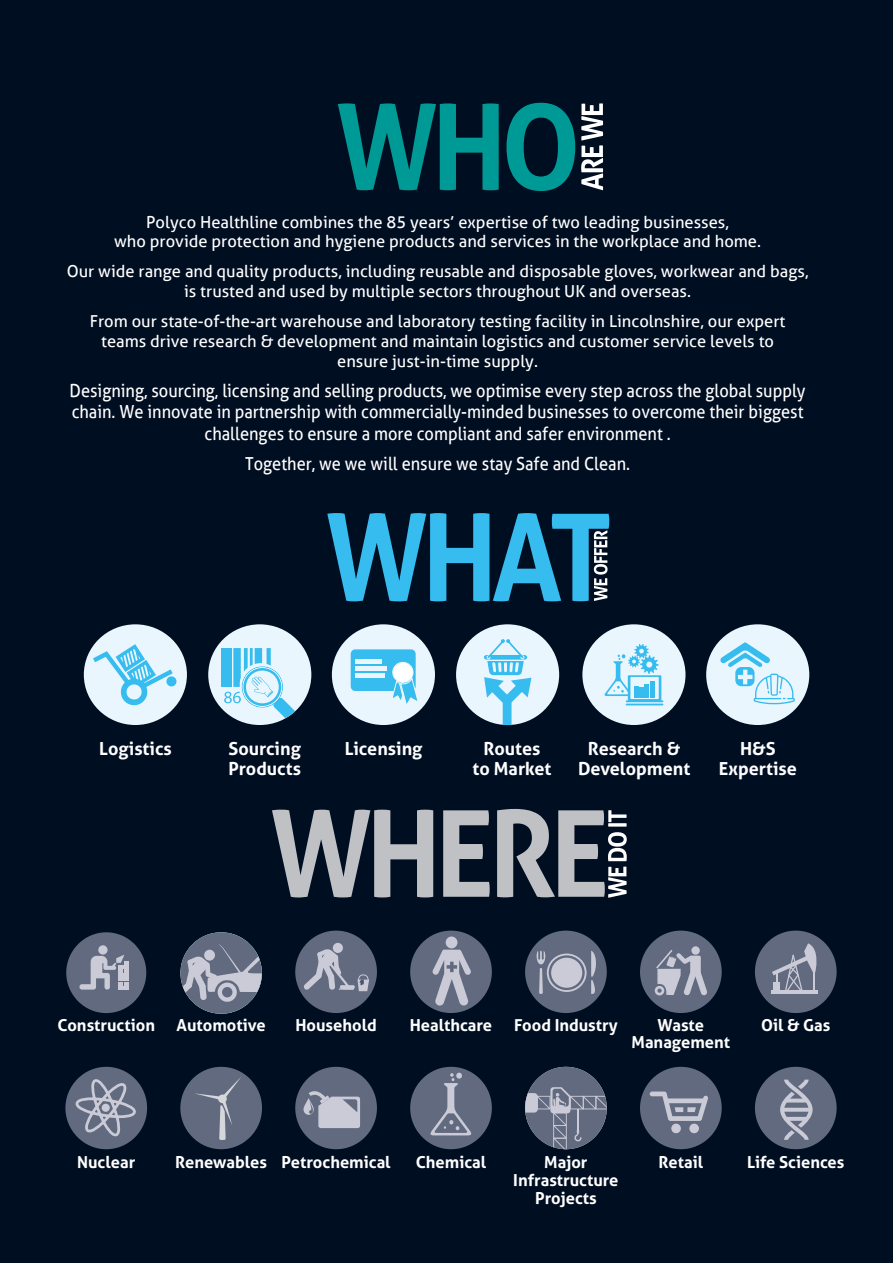
<style>
.page{position:relative;width:893px;height:1263px;background:#000e22}
.page>*{position:absolute;margin:0;border:0;box-sizing:border-box;transform-origin:0 0}
.t1{font:18px/21.6px "Aller";color:#fff;text-align:center;scale:.91 1}
.t2{font:700 18px/19.5px "Aller";color:#fff;text-align:center}
.t3{font:16.5px/19.8px "Aller";color:#fff;text-align:center}
.t4{font:700 16.5px/18px "Aller";color:#fff;text-align:center}
</style>
<div class="page">
<div style="left:456px;top:624px;width:103px;height:101px;background:#eaf6fe;border-radius:50%"></div>
<svg style="left:338px;top:103px;width:161px;height:87px"></svg>
<svg style="left:506px;top:103px;width:69px;height:88px"></svg>
<svg style="left:581px;top:103px;width:22px;height:87px"></svg>
<svg style="left:327px;top:513px;width:282px;height:88px"></svg>
<div style="left:84px;top:624px;width:103px;height:101px;background:#eaf6fe;border-radius:50%"></div>
<svg style="left:93px;top:644px;width:84px;height:63px"></svg>
<div style="left:332px;top:624px;width:103px;height:101px;background:#eaf6fe;border-radius:50%"></div>
<div style="left:351px;top:649px;width:65px;height:42px;background:#36bcee;border-radius:5px"></div>
<hr style="left:355px;top:659px;width:26px;height:4px;background:#eaf6fe">
<div style="left:355px;top:666px;width:31px;height:5px;background:#eaf6fe"></div>
<div style="left:355px;top:673px;width:29px;height:5px;background:#eaf6fe"></div>
<svg style="left:392px;top:662px;width:26px;height:42px"></svg>
<div style="left:706px;top:624px;width:103px;height:101px;background:#eaf6fe;border-radius:50%"></div>
<svg style="left:720px;top:642px;width:75px;height:62px"></svg>
<div style="left:208px;top:624px;width:103px;height:101px;background:#eaf6fe;border-radius:50%"></div>
<svg style="left:224px;top:648px;width:73px;height:74px"></svg>
<div style="left:222px;top:648px;width:10px;height:39px;background:#36bcee"></div>
<svg style="left:483px;top:639px;width:48px;height:86px"></svg>
<div style="left:393px;top:663px;width:20px;height:19px;background:#fff;border-radius:50%"></div>
<svg style="left:66px;top:932px;width:80px;height:81px"></svg>
<hr style="left:118px;top:965px;width:11px;height:4px;background:#cacbd6">
<svg style="left:65px;top:1067px;width:82px;height:82px"></svg>
<div style="left:180px;top:932px;width:82px;height:82px;background:#626a80;border-radius:50%"></div>
<svg style="left:180px;top:945px;width:82px;height:57px"></svg>
<svg style="left:180px;top:1067px;width:82px;height:82px"></svg>
<svg style="left:295px;top:930px;width:82px;height:83px"></svg>
<svg style="left:295px;top:1067px;width:82px;height:82px"></svg>
<svg style="left:410px;top:930px;width:82px;height:83px"></svg>
<svg style="left:410px;top:1067px;width:82px;height:82px"></svg>
<svg style="left:525px;top:1067px;width:82px;height:82px"></svg>
<svg style="left:525px;top:930px;width:82px;height:83px"></svg>
<svg style="left:755px;top:930px;width:82px;height:83px"></svg>
<hr style="left:771px;top:991px;width:47px;height:3px;background:#cacbd6">
<div style="left:773px;top:982px;width:7px;height:9px;background:#cacbd6"></div>
<svg style="left:755px;top:1067px;width:82px;height:82px"></svg>
<svg style="left:640px;top:930px;width:82px;height:83px"></svg>
<svg style="left:640px;top:1067px;width:82px;height:82px"></svg>
<svg style="left:272px;top:810px;width:161px;height:87px"></svg>
<svg style="left:443px;top:810px;width:47px;height:87px"></svg>
<svg style="left:497px;top:809px;width:130px;height:89px"></svg>
<div style="left:582px;top:624px;width:103px;height:101px;background:#eaf6fe;border-radius:50%"></div>
<hr style="left:626px;top:700px;width:37px;height:2px;background:#36bcee">
<hr style="left:626px;top:704px;width:37px;height:1px;background:#36bcee">
<svg style="left:604px;top:644px;width:57px;height:57px"></svg>
<p class="t3" style="left:114px;top:212px;width:648px">Polyco Healthline combines the 85 years’ expertise of two leading businesses,<br>who provide protection and hygiene products and services in the workplace and home.</p>
<p class="t3" style="left:67px;top:262px;width:743px">Our wide range and quality products, including reusable and disposable gloves, workwear and bags, is trusted and used by multiple sectors throughout UK and overseas.</p>
<p class="t3" style="left:90px;top:311px;width:697px">From our state-of-the-art warehouse and laboratory testing facility in Lincolnshire, our expert teams drive research &amp; development and maintain logistics and customer service levels to ensure just-in-time supply.</p>
<p class="t1" style="left:70px;top:379px;width:810px">Designing, sourcing, licensing and selling products, we optimise every step across the global supply chain. We innovate in partnership with commercially-minded businesses to overcome their biggest challenges to ensure a more compliant and safer environment .</p>
<p class="t1" style="left:245px;top:453px;width:425px">Together, we we will ensure we stay Safe and Clean.</p>
<p class="t2" style="left:99px;top:739px;width:74px">Logistics</p>
<p class="t2" style="left:345px;top:739px;width:79px">Licensing</p>
<p class="t2" style="left:473px;top:739px;width:80px">Routes<br>to Market</p>
<p class="t2" style="left:578px;top:739px;width:114px">Research &amp;<br>Development</p>
<p class="t2" style="left:719px;top:739px;width:79px">H&amp;S<br>Expertise</p>
<p class="t2" style="left:228px;top:739px;width:74px;text-align:left">Sourcing<br>Products</p>
<p class="t4" style="left:57px;top:1016px;width:99px">Construction</p>
<p class="t4" style="left:177px;top:1016px;width:91px">Automotive</p>
<p class="t4" style="left:295px;top:1016px;width:83px">Household</p>
<p class="t4" style="left:410px;top:1016px;width:84px">Healthcare</p>
<p class="t4" style="left:514px;top:1016px;width:105px">Food Industry</p>
<p class="t4" style="left:632px;top:1017px;width:100px;line-height:16.5px">Waste<br>Management</p>
<p class="t4" style="left:761px;top:1016px;width:71px">Oil &amp; Gas</p>
<p class="t4" style="left:77px;top:1153px;width:60px">Nuclear</p>
<p class="t4" style="left:175px;top:1153px;width:93px">Renewables</p>
<p class="t4" style="left:282px;top:1153px;width:111px">Petrochemical</p>
<p class="t4" style="left:416px;top:1153px;width:72px">Chemical</p>
<p class="t4" style="left:513px;top:1153px;width:107px">Major<br>Infrastructure<br>Projects</p>
<p class="t4" style="left:659px;top:1153px;width:46px">Retail</p>
<p class="t4" style="left:747px;top:1153px;width:99px">Life Sciences</p>
</div>
